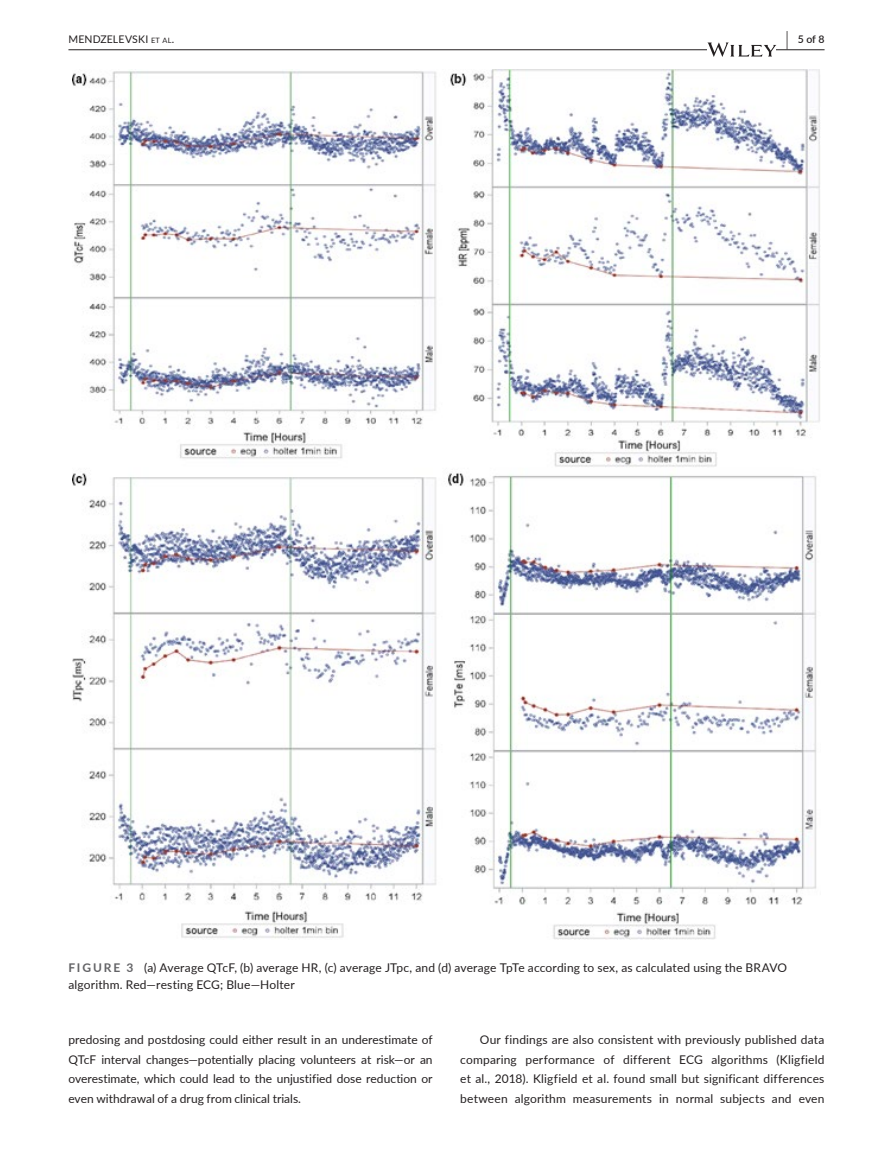
<style>
.page{position:relative;width:893px;height:1174px;background:#fff}
.page>*{position:absolute;margin:0;border:0;box-sizing:border-box;transform-origin:0 0}
.t1{font:12px/19.5px "Lato";letter-spacing:.01em;color:#231f20;text-align:justify}
.t2{font:10.5px "Lato";letter-spacing:.015em;color:#231f20}
.t3{font:600 10.5px "Lato";color:#231f20}
.s1{font-size:7.35px}
.s2{font-size:19.5px}
.s3{font-weight:700;color:#636366}
</style>
<div class="page">
<hr style="left:68px;top:49px;width:756px;height:1px;background:#231f20">
<svg style="left:707px;top:42px;width:69px;height:15px"></svg>
<img style="left:72px;top:69px;width:749px;height:870px">
<p class="t2" style="left:68px;top:31px;width:107px">MENDZELEVSKI <span class="s1">et al</span>.</p>
<p class="t3" style="left:786px;top:31px;width:40px"><span class="s2">|</span> 5 of 8</p>
<p class="t1" style="left:68px;top:959px;width:720px;line-height:16.5px"><span class="s3">FIGURE 3</span> (a) Average QTcF, (b) average HR, (c) average JTpc, and (d) average TpTe according to sex, as calculated using the BRAVO algorithm. Red—resting ECG; Blue—Holter</p>
<p class="t1" style="left:68px;top:1029px;width:366px">predosing and postdosing could either result in an underestimate of QTcF interval changes—potentially placing volunteers at risk—or an overestimate, which could lead to the unjustified dose reduction or even withdrawal of a drug from clinical trials.</p>
<p class="t1" style="left:460px;top:1029px;width:366px;text-indent:20px">Our findings are also consistent with previously published data comparing performance of different ECG algorithms (Kligfield et al., 2018). Kligfield et al. found small but significant differences between algorithm measurements in normal subjects and even</p>
</div>
